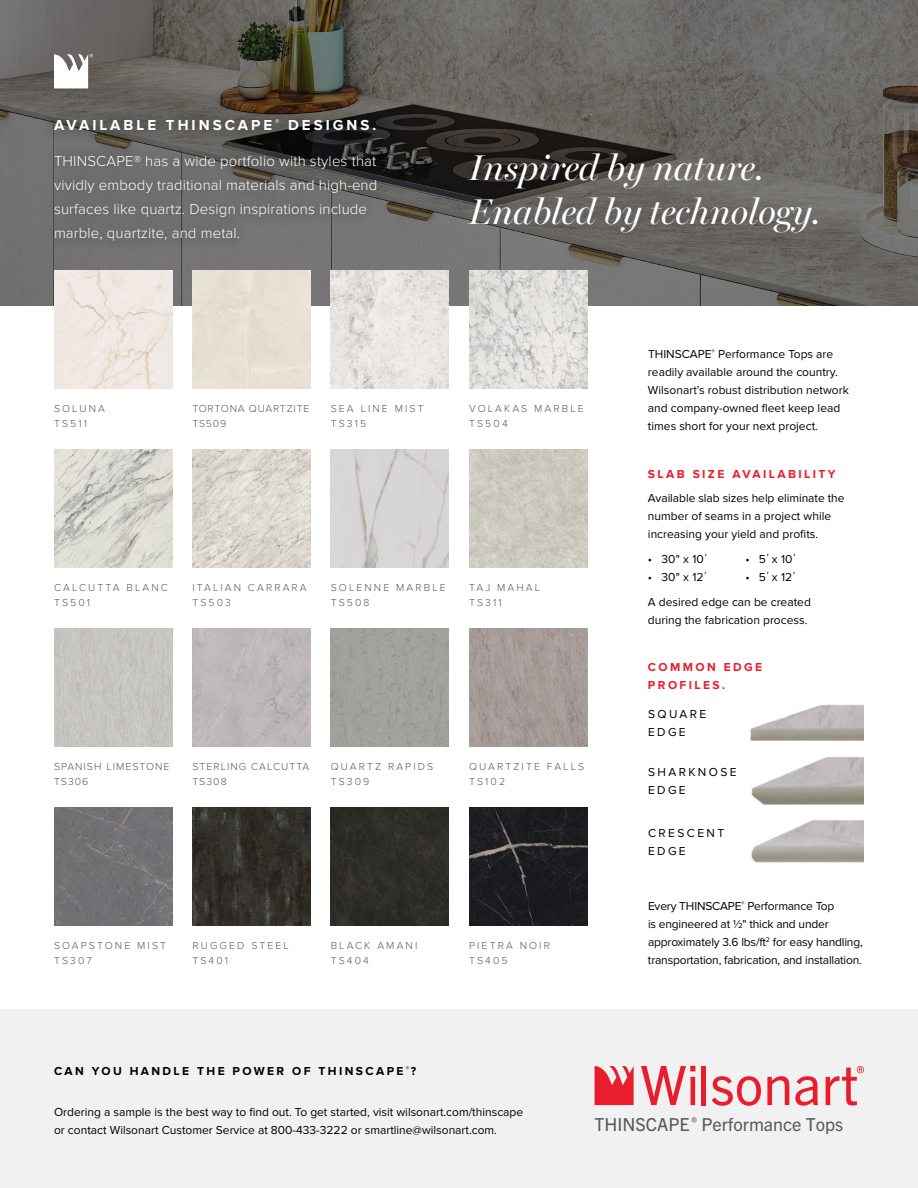
<style>
.page{position:relative;width:918px;height:1188px;background:#fff}
.page>*{position:absolute;margin:0;border:0;box-sizing:border-box;transform-origin:0 0}
.t1{font:54.45px "Trade Gothic Next LT Pro";color:#ea1d2d}
.t2{font:italic 36px/43.5px "Miller Banner";color:#fff}
.t3{font:18px "Trade Gothic Next LT Pro";color:#58585a}
.t4{font:300 15px/24px "Proxima Nova";letter-spacing:.01em;color:#fff}
.t5{font:700 15px "Proxima Nova";letter-spacing:.2em;color:#fff}
.t6{font:12px/18px "Proxima Nova";color:#000}
.t7{font:700 12px/18px "Proxima Nova";letter-spacing:.2em;color:#ea1d2d}
.t8{font:12px/18px "Proxima Nova";letter-spacing:.2em;color:#000}
.t9{font:700 12px "Proxima Nova";letter-spacing:.2em;color:#000}
.t10{font:300 10.5px/15px "Proxima Nova";letter-spacing:.2em;color:#58585a}
.t11{font:300 10.5px/15px "Proxima Nova";letter-spacing:.1em;color:#58585a}
.t12{font:300 10.5px/15px "Proxima Nova";letter-spacing:.075em;color:#58585a}
</style>
<div class="page">
<div style="left:0;top:1009px;width:918px;height:179px;background:#f1f1f2"></div>
<img style="left:0;top:0;width:918px;height:306px">
<div style="left:331px;top:629px;width:118px;height:118px;background:#a2a19c"></div>
<img style="left:469px;top:629px;width:118px;height:118px">
<img style="left:192px;top:629px;width:118px;height:118px">
<img style="left:331px;top:450px;width:118px;height:118px">
<div style="left:331px;top:808px;width:118px;height:118px;background:#2d2c27"></div>
<img style="left:54px;top:271px;width:118px;height:118px">
<img style="left:331px;top:271px;width:118px;height:118px">
<img style="left:469px;top:808px;width:118px;height:118px">
<img style="left:54px;top:450px;width:118px;height:118px">
<img style="left:192px;top:450px;width:118px;height:118px">
<div style="left:54px;top:629px;width:118px;height:118px;background:#c6c5c1"></div>
<img style="left:192px;top:808px;width:118px;height:118px">
<img style="left:54px;top:808px;width:118px;height:118px">
<div style="left:192px;top:271px;width:118px;height:118px;background:#e7e1d5"></div>
<img style="left:469px;top:271px;width:118px;height:118px">
<img style="left:469px;top:450px;width:118px;height:118px">
<div style="left:40px;top:141px;width:351px;height:112px;background:#000;opacity:.75"></div>
<div style="left:40px;top:105px;width:349px;height:40px;background:#000;opacity:.75"></div>
<svg style="left:54px;top:54px;width:39px;height:34px"></svg>
<svg style="left:595px;top:1066px;width:39px;height:39px;background:#eb4653"></svg>
<svg style="left:857px;top:1066px;width:7px;height:7px"></svg>
<img style="left:750px;top:704px;width:114px;height:37px">
<img style="left:751px;top:756px;width:113px;height:49px">
<img style="left:751px;top:820px;width:113px;height:42px">
<p class="t5" style="left:54px;top:116px;width:324px">AVAILABLE THINSCAPE <sup>®</sup> DESIGNS.</p>
<p class="t4" style="left:54px;top:149px;width:325px">THINSCAPE® has a wide portfolio with styles that vividly embody traditional materials and high-end surfaces like quartz. Design inspirations include marble, quartzite, and metal.</p>
<h2 class="t2" style="left:469px;top:146px;width:352px">Inspired by nature.<br>Enabled by technology.</h2>
<p class="t10" style="left:54px;top:401px;width:52px">SOLUNA<br>TS511</p>
<p class="t10" style="left:331px;top:401px;width:94px">SEA LINE MIST<br>TS315</p>
<p class="t12" style="left:192px;top:401px;width:118px">TORTONA QUARTZITE<br>TS509</p>
<p class="t10" style="left:469px;top:401px;width:116px">VOLAKAS MARBLE<br>TS504</p>
<p class="t10" style="left:54px;top:580px;width:115px">CALCUTTA BLANC<br>TS501</p>
<p class="t10" style="left:192px;top:580px;width:116px">ITALIAN CARRARA<br>TS503</p>
<p class="t10" style="left:331px;top:580px;width:116px">SOLENNE MARBLE<br>TS508</p>
<p class="t10" style="left:469px;top:580px;width:73px">TAJ MAHAL<br>TS311</p>
<p class="t11" style="left:54px;top:759px;width:117px">SPANISH LIMESTONE<br>TS306</p>
<p class="t11" style="left:192px;top:759px;width:119px">STERLING CALCUTTA<br>TS308</p>
<p class="t10" style="left:331px;top:759px;width:104px">QUARTZ RAPIDS<br>TS309</p>
<p class="t10" style="left:469px;top:759px;width:117px">QUARTZITE FALLS<br>TS102</p>
<p class="t10" style="left:54px;top:938px;width:114px">SOAPSTONE MIST<br>TS307</p>
<p class="t10" style="left:192px;top:938px;width:98px">RUGGED STEEL<br>TS401</p>
<p class="t10" style="left:331px;top:938px;width:88px">BLACK AMANI<br>TS404</p>
<p class="t10" style="left:469px;top:938px;width:82px">PIETRA NOIR<br>TS405</p>
<p class="t6" style="left:648px;top:346px;width:202px">THINSCAPE<sup>®</sup> Performance Tops are readily available around the country.<br>Wilsonart’s robust distribution network and company-owned fleet keep lead times short for your next project.</p>
<p class="t7" style="left:648px;top:465px;width:189px">SLAB SIZE AVAILABILITY</p>
<p class="t6" style="left:648px;top:490px;width:198px">Available slab sizes help eliminate the number of seams in a project while increasing your yield and profits.</p>
<p class="t6" style="left:648px;top:550px;width:60px">• 30" x 10΄</p>
<p class="t6" style="left:648px;top:568px;width:60px">• 30" x 12΄</p>
<p class="t6" style="left:745px;top:550px;width:51px">• 5΄ x 10΄</p>
<p class="t6" style="left:745px;top:568px;width:51px">• 5΄ x 12΄</p>
<p class="t6" style="left:648px;top:593px;width:164px">A desired edge can be created during the fabrication process.</p>
<p class="t7" style="left:648px;top:658px;width:116px">COMMON EDGE<br>PROFILES.</p>
<p class="t8" style="left:648px;top:706px;width:60px">SQUARE<br>EDGE</p>
<p class="t8" style="left:648px;top:764px;width:90px">SHARKNOSE<br>EDGE</p>
<p class="t8" style="left:648px;top:824px;width:78px">CRESCENT<br>EDGE</p>
<p class="t6" style="left:648px;top:897px;width:216px">Every THINSCAPE<sup>®</sup> Performance Top<br>is engineered at ½" thick and under approximately 3.6 lbs/ft<sup>2</sup> for easy handling, transportation, fabrication, and installation.</p>
<p class="t9" style="left:54px;top:1064px;width:364px">CAN YOU HANDLE THE POWER OF THINSCAPE <sup>®</sup>?</p>
<p class="t6" style="left:54px;top:1103px;width:471px">Ordering a sample is the best way to find out. To get started, visit wilsonart.com/thinscape or contact Wilsonart Customer Service at 800-433-3222 or smartline@wilsonart.com.</p>
<h1 class="t1" style="left:640px;top:1047px;width:220px">Wilsonart</h1>
<h3 class="t3" style="left:595px;top:1112px;width:250px">THINSCAPE <sup>®</sup> Performance Tops</h3>
</div>
